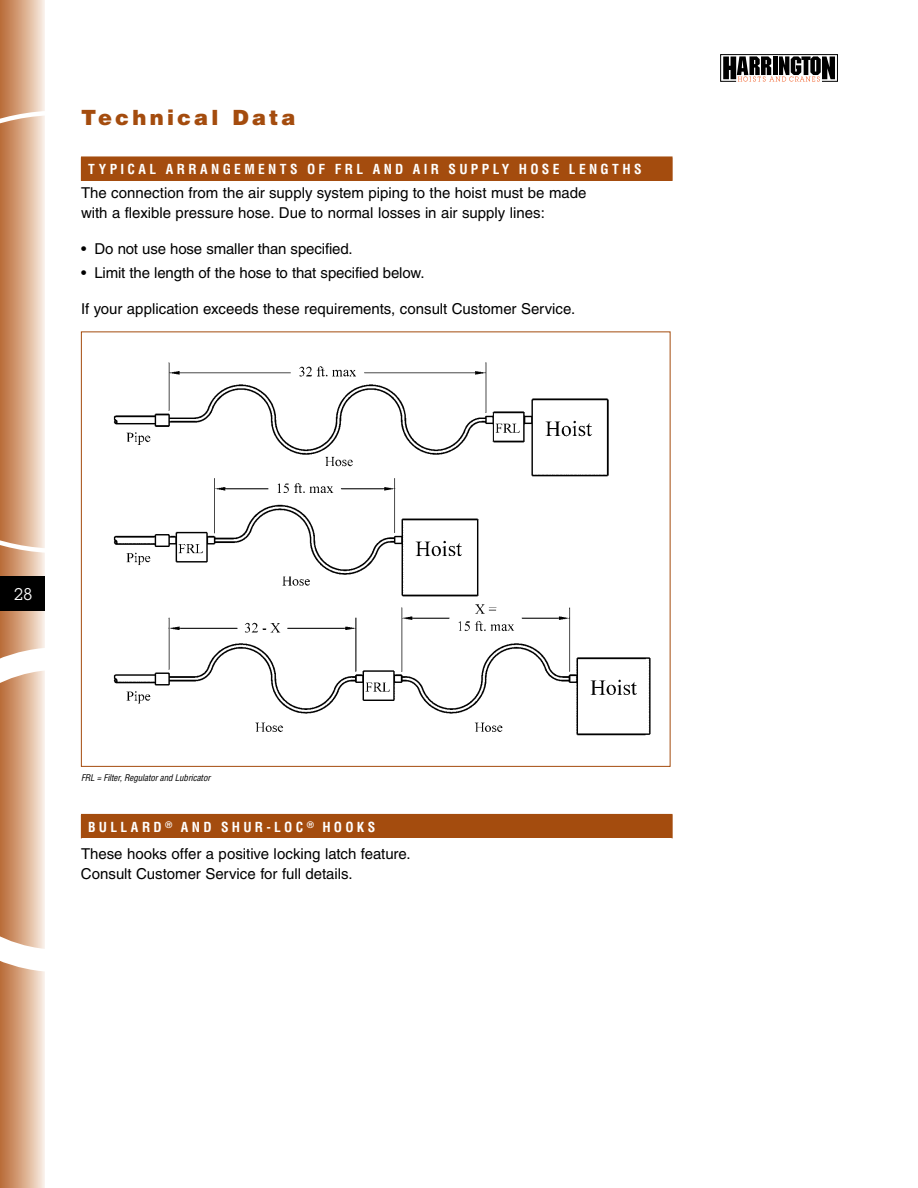
<style>
.page{position:relative;width:918px;height:1188px;background:#fff}
.page>*{position:absolute;margin:0;border:0;box-sizing:border-box;transform-origin:0 0}
.t1{font:900 21px "Helvetica";color:#a44c0e}
.t2{font:16.5px "Lubalin Graph";color:#fff}
.t3{font:15px/19.5px "Helvetica";color:#000}
.t4{font:700 condensed 13.5px "Helvetica";letter-spacing:.245em;color:#fff}
.t5{font:italic condensed 9px "Helvetica";letter-spacing:-.01em;color:#000}
</style>
<div class="page">
<div style="left:0;top:0;width:45px;height:1188px;background:linear-gradient(to right,#b86732,#f9ece1)"></div>
<svg style="left:0;top:111px;width:281px;height:442px"></svg>
<svg style="left:0;top:647px;width:222px;height:325px"></svg>
<div style="left:0;top:576px;width:45px;height:34px;background:#000"></div>
<div style="left:869px;top:113px;width:27px;height:27px;border:1px solid #fff;border-radius:50%"></div>
<div style="left:869px;top:1048px;width:27px;height:28px;border:1px solid #fff;border-radius:50%"></div>
<div style="left:869px;top:580px;width:27px;height:28px;border:1px solid #fff;border-radius:50%"></div>
<svg style="left:720px;top:54px;width:118px;height:28px"></svg>
<div style="left:81px;top:332px;width:589px;height:434px;background:#fff"></div>
<img style="left:113px;top:362px;width:538px;height:374px">
<div style="left:81px;top:157px;width:591px;height:24px;background:#a44c0e"></div>
<svg style="left:672px;top:157px;width:1px;height:24px"></svg>
<div style="left:81px;top:814px;width:591px;height:24px;background:#a44c0e"></div>
<hr style="left:81px;top:814px;width:592px;height:1px;background:#a44c0e">
<svg style="left:672px;top:815px;width:1px;height:23px"></svg>
<h1 class="t1" style="left:81px;top:104px;width:216px">Technical Data</h1>
<p class="t4" style="left:88px;top:161px;width:257px">TYPICAL ARRANGEM ENTS OF FRL</p>
<p class="t4" style="left:373px;top:161px;width:98px">AND AIR SUPP</p>
<p class="t4" style="left:493px;top:161px;width:140px">LY HOSE LENG THS</p>
<p class="t3" style="left:81px;top:183px;width:507px">The connection from the air supply system piping to the hoist must be made with a flexible pressure hose. Due to normal losses in air supply lines:</p>
<p class="t3" style="left:81px;top:239px;width:271px">• Do not use hose smaller than specified.</p>
<p class="t3" style="left:81px;top:263px;width:343px">• Limit the length of the hose to that specified below.</p>
<p class="t3" style="left:81px;top:299px;width:493px">If your application exceeds these requirements, consult Customer Service.</p>
<p class="t2" style="left:14px;top:584px;width:21px">28</p>
<p class="t5" style="left:81px;top:772px;width:131px">FRL = Filter, Regulator and Lubricator</p>
<p class="t4" style="left:88px;top:818px;width:287px">BU LLARD <sup>®</sup> AND SHU R-LOC <sup>®</sup> HOOKS</p>
<p class="t3" style="left:81px;top:844px;width:329px">These hooks offer a positive locking latch feature.<br>Consult Customer Service for full details.</p>
</div>
